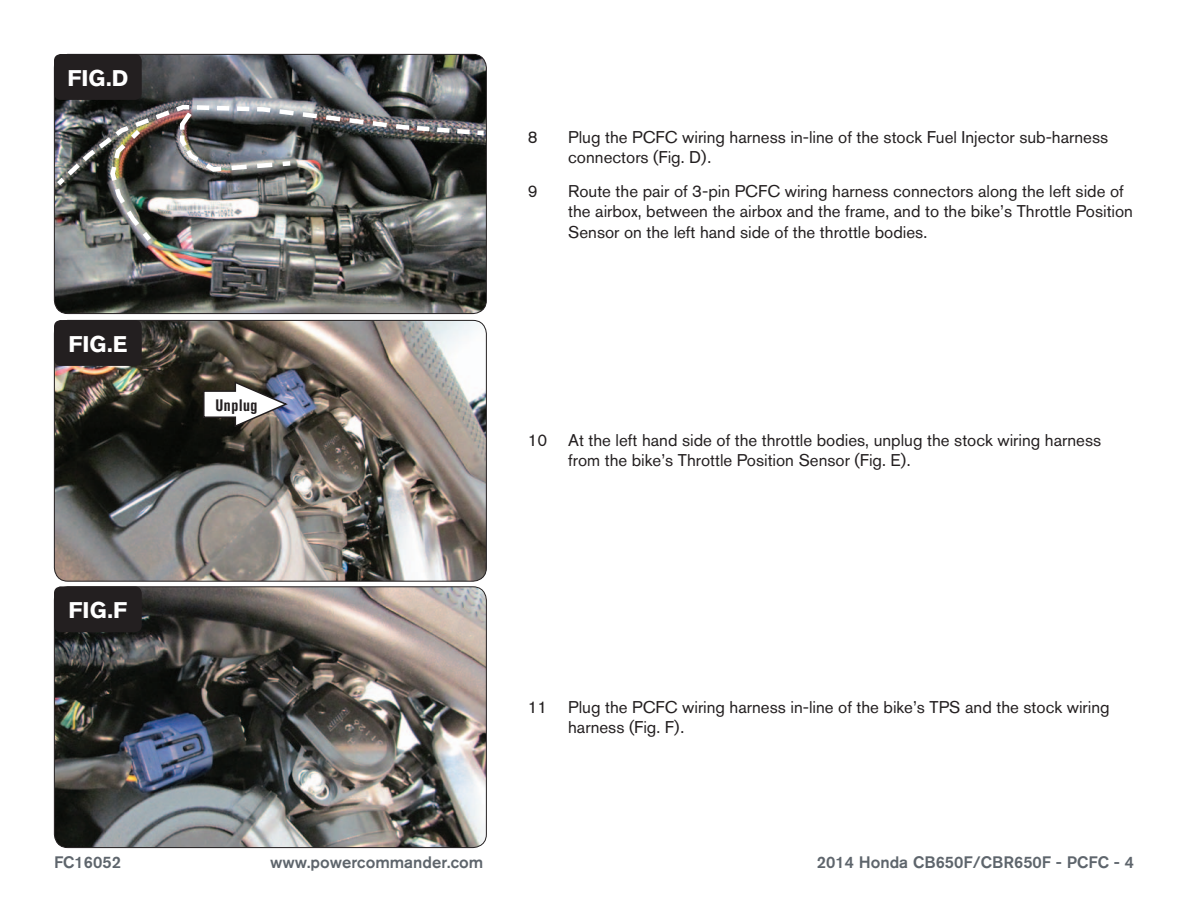
<style>
.page{position:relative;width:1188px;height:918px;background:#fff}
.page>*{position:absolute;margin:0;border:0;box-sizing:border-box;transform-origin:0 0}
.t1{font:700 22.5px "Akzidenz Grotesk BQ";color:#fff}
.Bodycopy{font:16.8px/20.2px "Akzidenz Grotesk BQ";color:#231f20}
.t2{font:500 16.5px "Akzidenz Grotesk BQ";color:#5e656c}
.Callouts{font:700 condensed 16.5px "Akzidenz Grotesk BQ";letter-spacing:.04em;color:#231f20}
</style>
<div class="page">
<img style="left:54px;top:587px;width:432px;height:261px">
<div style="left:54px;top:586px;width:433px;height:262px;border:1px solid #231f20;border-radius:14px"></div>
<img style="left:54px;top:320px;width:431px;height:260px">
<div style="left:54px;top:320px;width:433px;height:262px;border:1px solid #231f20;border-radius:14px"></div>
<img style="left:54px;top:54px;width:432px;height:260px">
<div style="left:54px;top:54px;width:88px;height:46px;background:#231f20;border-radius:7px"></div>
<div style="left:54px;top:320px;width:88px;height:46px;background:#231f20;border-radius:7px"></div>
<div style="left:54px;top:586px;width:88px;height:46px;background:#231f20;border-radius:7px"></div>
<img style="left:53px;top:103px;width:434px;height:143px">
<svg style="left:202px;top:380px;width:88px;height:48px"></svg>
<p class="t1" style="left:67px;top:65px;width:62px">FIG.D</p>
<p class="t1" style="left:68px;top:331px;width:61px">FIG.E</p>
<p class="t1" style="left:69px;top:597px;width:60px">FIG.F</p>
<p class="Callouts" style="left:215px;top:396px;width:44px">Unplug</p>
<p class="Bodycopy" style="left:528px;top:127px;width:11px">8</p>
<p class="Bodycopy" style="left:568px;top:127px;width:542px">Plug the PCFC wiring harness in-line of the stock Fuel Injector sub-harness connectors (Fig. D).</p>
<p class="Bodycopy" style="left:528px;top:181px;width:11px">9</p>
<p class="Bodycopy" style="left:568px;top:181px;width:566px">Route the pair of 3-pin PCFC wiring harness connectors along the left side of the airbox, between the airbox and the frame, and to the bike’s Throttle Position<br>Sensor on the left hand side of the throttle bodies.</p>
<p class="Bodycopy" style="left:568px;top:430px;width:535px;text-indent:-40px">10 At the left hand side of the throttle bodies, unplug the stock wiring harness from the bike’s Throttle Position Sensor (Fig. E).</p>
<p class="Bodycopy" style="left:568px;top:696px;width:543px;text-indent:-40px">11 Plug the PCFC wiring harness in-line of the bike’s TPS and the stock wiring harness (Fig. F).</p>
<p class="t2" style="left:54px;top:852px;width:68px">FC16052</p>
<p class="t2" style="left:270px;top:852px;width:215px">www.powercommander.com</p>
<p class="t2" style="left:817px;top:852px;width:319px">2014 Honda CB650F/CBR650F - PCFC - 4</p>
</div>
